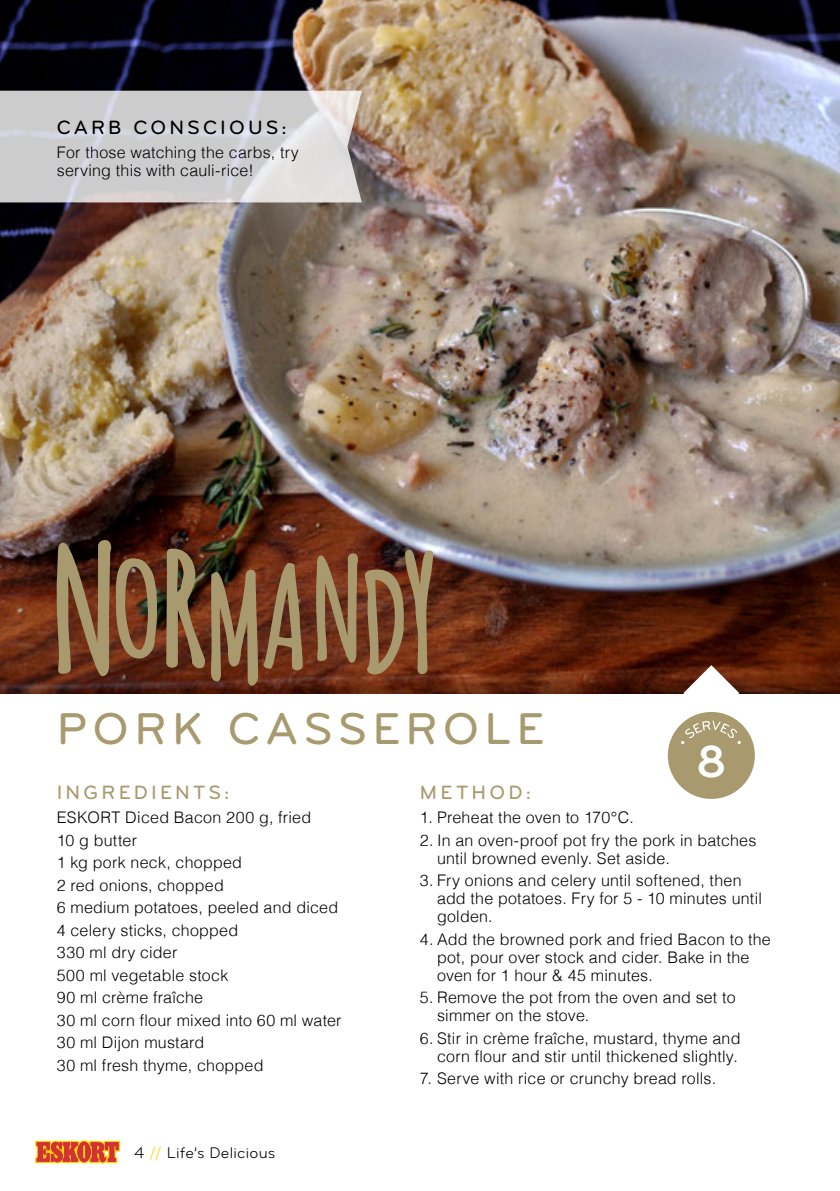
<style>
.page{position:relative;width:840px;height:1191px;background:#fff}
.page>*{position:absolute;margin:0;border:0;box-sizing:border-box;transform-origin:0 0}
.Recipe_Headings{font:700 46.8px "Bryant Pro";color:#fff}
.Recipe_Headings-2{font:500 46.2px "Bryant Pro";letter-spacing:.11em;color:#a89a6e}
.Recipe_Headings-3{font:500 20px "Bryant Pro";letter-spacing:.16em;color:#a89a6e}
.Recipe_Headings-4{font:500 20px "Bryant Pro";letter-spacing:.155em;color:#000}
.List{font:300 16px/18px "Helvetica";letter-spacing:.015em;color:#000}
.contents_sub_header{font:16px "Bryant Pro";letter-spacing:.015em;color:#000}
.s1{color:#ffd200}
</style>
<div class="page">
<img style="left:0;top:0;width:839px;height:693px">
<div style="left:667px;top:712px;width:87px;height:87px;background:#a89a6e;border-radius:50%"></div>
<svg style="left:680px;top:665px;width:60px;height:79px"></svg>
<svg style="left:0;top:91px;width:361px;height:111px;background:#d1d0d1"></svg>
<svg style="left:57px;top:540px;width:100px;height:136px;background:#7a583a"></svg>
<svg style="left:166px;top:548px;width:39px;height:120px;background:#816645"></svg>
<svg style="left:211px;top:563px;width:91px;height:122px;background:#835d3e"></svg>
<svg style="left:316px;top:553px;width:42px;height:110px;background:#8f6a48"></svg>
<svg style="left:365px;top:550px;width:68px;height:124px;background:#825b3c"></svg>
<svg style="left:35px;top:1140px;width:85px;height:23px;background:#e16d38"></svg>
<p class="Recipe_Headings-4" style="left:57px;top:117px;width:231px">CARB CONSCIOUS:</p>
<p class="List" style="left:57px;top:142px;width:243px">For those watching the carbs, try serving this with cauli-rice!</p>
<p class="Recipe_Headings-2" style="left:57px;top:704px;width:489px">PORK CASSEROLE</p>
<p class="Recipe_Headings" style="left:696px;top:736px;width:31px">8</p>
<p class="Recipe_Headings-3" style="left:57px;top:782px;width:174px">INGREDIENTS:</p>
<p class="List" style="left:57px;top:807px;width:256px">ESKORT Diced Bacon 200 g, fried</p>
<p class="List" style="left:57px;top:829px;width:82px">10 g butter</p>
<p class="List" style="left:57px;top:852px;width:187px">1 kg pork neck, chopped</p>
<p class="List" style="left:57px;top:875px;width:168px">2 red onions, chopped</p>
<p class="List" style="left:57px;top:897px;width:283px">6 medium potatoes, peeled and diced</p>
<p class="List" style="left:57px;top:920px;width:183px">4 celery sticks, chopped</p>
<p class="List" style="left:57px;top:942px;width:122px">330 ml dry cider</p>
<p class="List" style="left:57px;top:965px;width:173px">500 ml vegetable stock</p>
<p class="List" style="left:57px;top:987px;width:148px">90 ml crème fraîche</p>
<p class="List" style="left:57px;top:1010px;width:286px">30 ml corn flour mixed into 60 ml water</p>
<p class="List" style="left:57px;top:1032px;width:149px">30 ml Dijon mustard</p>
<p class="List" style="left:57px;top:1055px;width:208px">30 ml fresh thyme, chopped</p>
<p class="contents_sub_header" style="left:134px;top:1143px;width:143px">4 <span class="s1">//</span> Life’s Delicious</p>
<p class="Recipe_Headings-3" style="left:420px;top:782px;width:112px">METHOD:</p>
<p class="List" style="left:420px;top:807px;width:215px">1. Preheat the oven to 170°C.</p>
<p class="List" style="left:437px;top:829px;width:321px;text-indent:-17px">2. In an oven-proof pot fry the pork in batches until browned evenly. Set aside.</p>
<p class="List" style="left:437px;top:870px;width:326px;text-indent:-17px">3. Fry onions and celery until softened, then add the potatoes. Fry for 5 - 10 minutes until golden.</p>
<p class="List" style="left:437px;top:929px;width:335px;text-indent:-17px">4. Add the browned pork and fried Bacon to the pot, pour over stock and cider. Bake in the oven for 1 hour &amp; 45 minutes.</p>
<p class="List" style="left:437px;top:987px;width:300px;text-indent:-17px">5. Remove the pot from the oven and set to simmer on the stove.</p>
<p class="List" style="left:420px;top:1028px;width:322px;text-align:right">6. Stir in crème fraîche, mustard, thyme and corn flour and stir until thickened slightly.</p>
<p class="List" style="left:420px;top:1068px;width:297px">7. Serve with rice or crunchy bread rolls.</p>
</div>
